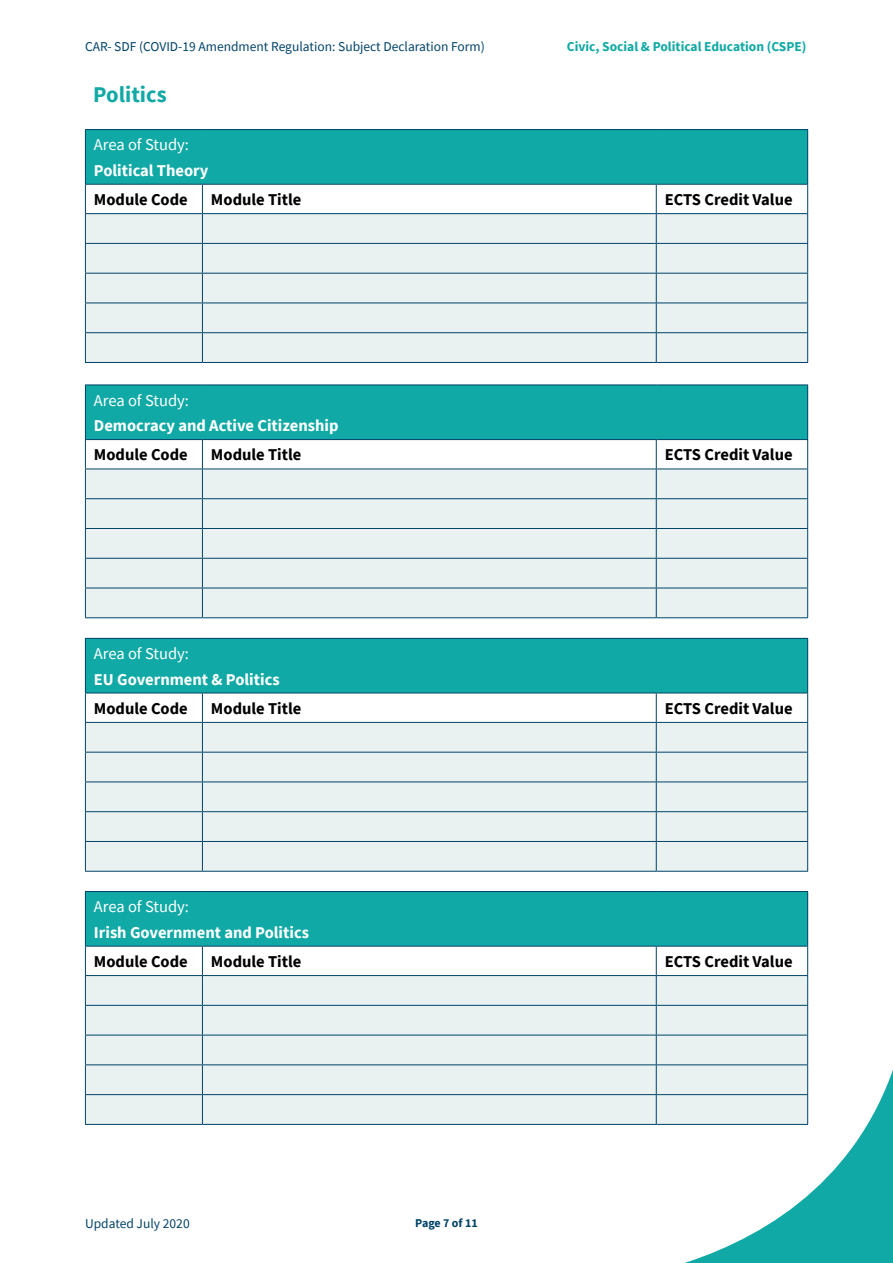
<style>
.page{position:relative;width:893px;height:1263px;background:#fff}
.page>*{position:absolute;margin:0;border:0;box-sizing:border-box;transform-origin:0 0}
.Body_text_2020{font:700 22.5px "Source Sans Pro";color:#10a9a5}
.Body_text_2020-2{font:700 16.5px "Source Sans Pro";color:#000}
.Body_text_2020-3{font:700 16.5px "Source Sans Pro";color:#fff}
.Body_text_2020-4{font:16.5px "Source Sans Pro";color:#fff}
.t1{font:13.5px "Source Sans Pro";color:#004368}
.t2{font:700 13.5px "Source Sans Pro";color:#10a9a5}
.t3{font:700 12px "Source Sans Pro";letter-spacing:-.005em;color:#004368}
</style>
<div class="page">
<svg style="left:684px;top:953px;width:209px;height:310px"></svg>
<div style="left:85px;top:130px;width:723px;height:54px;background:#10a9a5"></div>
<hr style="left:85px;top:129px;width:117px;height:1px;background:#004368">
<hr style="left:85px;top:130px;width:1px;height:54px;background:#004368">
<hr style="left:202px;top:129px;width:454px;height:1px;background:#004368">
<hr style="left:656px;top:129px;width:152px;height:1px;background:#004368">
<hr style="left:807px;top:130px;width:1px;height:54px;background:#004368">
<svg style="left:85px;top:184px;width:723px;height:178px"></svg>
<hr style="left:85px;top:362px;width:117px;height:1px;background:#004368">
<hr style="left:202px;top:362px;width:454px;height:1px;background:#004368">
<hr style="left:656px;top:362px;width:152px;height:1px;background:#004368">
<div style="left:85px;top:385px;width:723px;height:55px;background:#10a9a5"></div>
<hr style="left:85px;top:385px;width:117px;height:1px;background:#004368">
<hr style="left:85px;top:385px;width:1px;height:54px;background:#004368">
<hr style="left:202px;top:385px;width:454px;height:1px;background:#004368">
<hr style="left:656px;top:385px;width:152px;height:1px;background:#004368">
<hr style="left:807px;top:385px;width:1px;height:54px;background:#004368">
<hr style="left:85px;top:439px;width:117px;height:1px;background:#004368">
<hr style="left:202px;top:439px;width:454px;height:1px;background:#004368">
<hr style="left:656px;top:439px;width:152px;height:1px;background:#004368">
<svg style="left:85px;top:440px;width:723px;height:177px"></svg>
<hr style="left:85px;top:617px;width:117px;height:1px;background:#004368">
<hr style="left:202px;top:617px;width:454px;height:1px;background:#004368">
<hr style="left:656px;top:617px;width:152px;height:1px;background:#004368">
<div style="left:85px;top:638px;width:723px;height:55px;background:#10a9a5"></div>
<hr style="left:85px;top:638px;width:117px;height:1px;background:#004368">
<hr style="left:85px;top:639px;width:1px;height:54px;background:#004368">
<hr style="left:202px;top:638px;width:454px;height:1px;background:#004368">
<hr style="left:656px;top:638px;width:152px;height:1px;background:#004368">
<hr style="left:807px;top:639px;width:1px;height:54px;background:#004368">
<svg style="left:85px;top:693px;width:723px;height:178px"></svg>
<hr style="left:85px;top:871px;width:117px;height:1px;background:#004368">
<hr style="left:202px;top:871px;width:454px;height:1px;background:#004368">
<hr style="left:656px;top:871px;width:152px;height:1px;background:#004368">
<div style="left:85px;top:891px;width:723px;height:55px;background:#10a9a5"></div>
<hr style="left:85px;top:891px;width:117px;height:1px;background:#004368">
<hr style="left:85px;top:892px;width:1px;height:54px;background:#004368">
<hr style="left:202px;top:891px;width:454px;height:1px;background:#004368">
<hr style="left:656px;top:891px;width:152px;height:1px;background:#004368">
<hr style="left:807px;top:892px;width:1px;height:54px;background:#004368">
<svg style="left:85px;top:946px;width:723px;height:178px"></svg>
<hr style="left:85px;top:1124px;width:117px;height:1px;background:#004368">
<hr style="left:202px;top:1124px;width:454px;height:1px;background:#004368">
<hr style="left:656px;top:1124px;width:152px;height:1px;background:#004368">
<p class="t1" style="left:85px;top:37px;width:401px">CAR- SDF (COVID-19 Amendment Regulation: Subject Declaration Form)</p>
<p class="t2" style="left:567px;top:37px;width:241px">Civic, Social &amp; Political Education (CSPE)</p>
<p class="Body_text_2020" style="left:93px;top:79px;width:75px">Politics</p>
<p class="Body_text_2020-4" style="left:94px;top:135px;width:97px">Area of Study:</p>
<p class="Body_text_2020-3" style="left:94px;top:159px;width:116px">Political Theory</p>
<p class="Body_text_2020-2" style="left:94px;top:188px;width:95px">Module Code</p>
<p class="Body_text_2020-2" style="left:211px;top:188px;width:92px">Module Title</p>
<p class="Body_text_2020-2" style="left:665px;top:188px;width:129px">ECTS Credit Value</p>
<p class="Body_text_2020-4" style="left:94px;top:390px;width:97px">Area of Study:</p>
<p class="Body_text_2020-3" style="left:94px;top:414px;width:246px">Democracy and Active Citizenship</p>
<p class="Body_text_2020-2" style="left:94px;top:444px;width:95px">Module Code</p>
<p class="Body_text_2020-2" style="left:211px;top:444px;width:92px">Module Title</p>
<p class="Body_text_2020-2" style="left:665px;top:444px;width:129px">ECTS Credit Value</p>
<p class="Body_text_2020-4" style="left:94px;top:643px;width:97px">Area of Study:</p>
<p class="Body_text_2020-3" style="left:94px;top:668px;width:187px">EU Government &amp; Politics</p>
<p class="Body_text_2020-2" style="left:94px;top:697px;width:95px">Module Code</p>
<p class="Body_text_2020-2" style="left:211px;top:697px;width:92px">Module Title</p>
<p class="Body_text_2020-2" style="left:665px;top:697px;width:129px">ECTS Credit Value</p>
<p class="Body_text_2020-4" style="left:94px;top:896px;width:97px">Area of Study:</p>
<p class="Body_text_2020-3" style="left:94px;top:921px;width:217px">Irish Government and Politics</p>
<p class="Body_text_2020-2" style="left:94px;top:950px;width:95px">Module Code</p>
<p class="Body_text_2020-2" style="left:211px;top:950px;width:92px">Module Title</p>
<p class="Body_text_2020-2" style="left:665px;top:950px;width:129px">ECTS Credit Value</p>
<p class="t1" style="left:85px;top:1215px;width:106px">Updated July 2020</p>
<p class="t3" style="left:415px;top:1215px;width:64px">Page 7 of 11</p>
</div>
